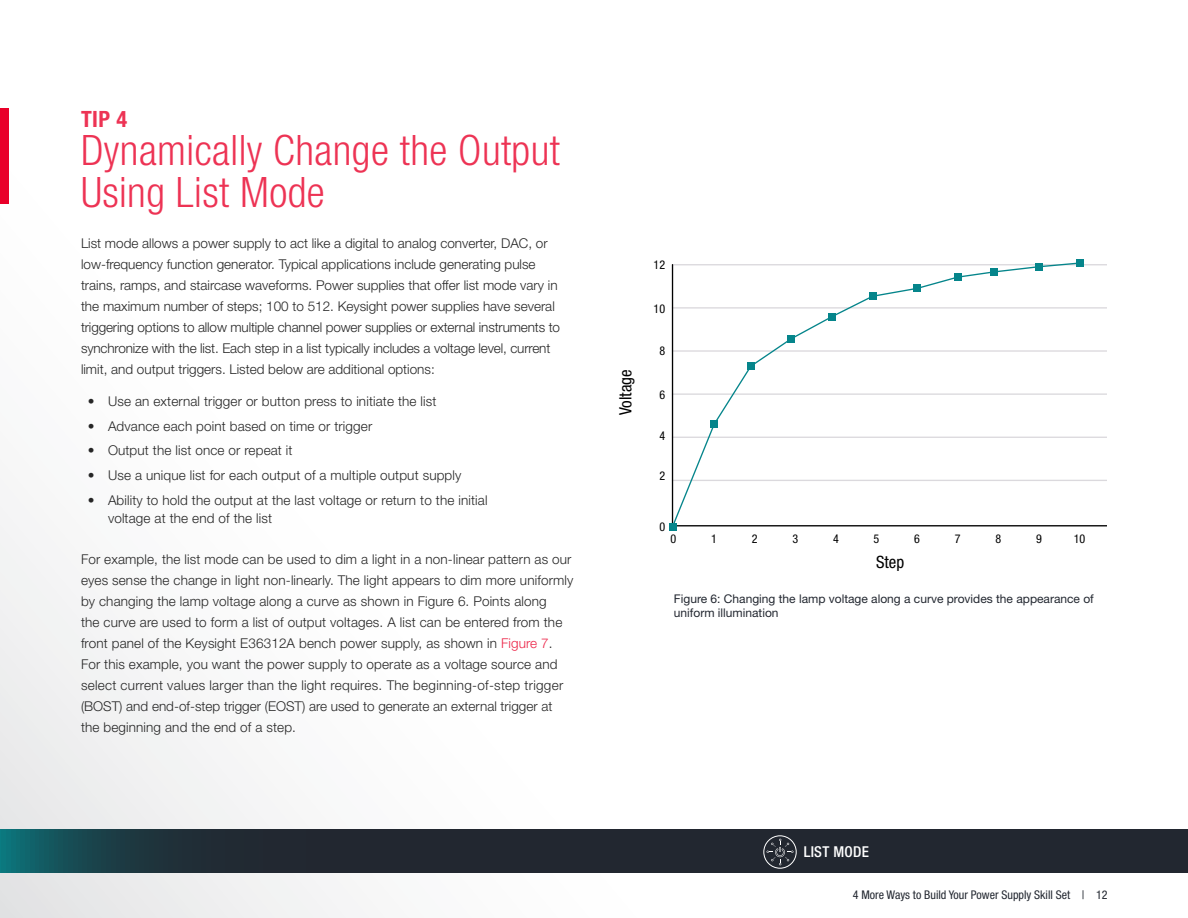
<style>
.page{position:relative;width:1188px;height:918px;background:#fff}
.page>*{position:absolute;margin:0;border:0;box-sizing:border-box;transform-origin:0 0}
.t1{font:300 condensed 42px/42px "Helvetica Neue LT Std";letter-spacing:.01em;color:#ed3354}
.t2{font:700 condensed 22.5px "Helvetica Neue LT Std";color:#ed3354}
.t3{font:condensed 16.95px "Helvetica Neue LT Std";color:#000}
.t4{font:500 condensed 15px "Helvetica Neue LT Std";letter-spacing:.02em;color:#fff}
.t5{font:300 13.5px/21px "Helvetica Neue LT Std";letter-spacing:.01em;color:#262626}
.t6{font:condensed 12.15px "Helvetica Neue LT Std";color:#000}
.t7{font:12px/14.4px "Helvetica Neue LT Std";color:#222730}
.t8{font:condensed 12px "Helvetica Neue LT Std";color:#222730}
.s1{color:#ec2649}
</style>
<div class="page">
<div style="left:0;top:108px;width:9px;height:96px;background:#e90029"></div>
<div style="left:669px;top:523px;width:7px;height:8px;background:#05858b"></div>
<div style="left:1076px;top:259px;width:7px;height:8px;background:#05858b"></div>
<svg style="left:672px;top:262px;width:408px;height:266px"></svg>
<svg style="left:0;top:829px;width:1188px;height:44px"></svg>
<div style="left:763px;top:835px;width:34px;height:34px;border:1px solid #fff;border-radius:50%"></div>
<svg style="left:767px;top:839px;width:26px;height:26px"></svg>
<h2 class="t2" style="left:81px;top:106px;width:48px">TIP 4</h2>
<h1 class="t1" style="left:81px;top:129px;width:480px">Dynamically Change the Output<br>Using List Mode</h1>
<p class="t5" style="left:81px;top:233px;width:481px">List mode allows a power supply to act like a digital to analog converter, DAC, or low-frequency function generator. Typical applications include generating pulse trains, ramps, and staircase waveforms. Power supplies that offer list mode vary in the maximum number of steps; 100 to 512. Keysight power supplies have several triggering options to allow multiple channel power supplies or external instruments to synchronize with the list. Each step in a list typically includes a voltage level, current limit, and output triggers. Listed below are additional options:</p>
<p class="t5" style="left:88px;top:390px;width:350px">• Use an external trigger or button press to initiate the list</p>
<p class="t5" style="left:88px;top:415px;width:286px">• Advance each point based on time or trigger</p>
<p class="t5" style="left:88px;top:440px;width:206px">• Output the list once or repeat it</p>
<p class="t5" style="left:88px;top:465px;width:375px">• Use a unique list for each output of a multiple output supply</p>
<p class="t5" style="left:108px;top:491px;width:381px;line-height:18px;text-indent:-20px">• Ability to hold the output at the last voltage or return to the initial voltage at the end of the list</p>
<p class="t5" style="left:81px;top:549px;width:494px">For example, the list mode can be used to dim a light in a non-linear pattern as our eyes sense the change in light non-linearly. The light appears to dim more uniformly by changing the lamp voltage along a curve as shown in Figure 6. Points along<br>the curve are used to form a list of output voltages. A list can be entered from the front panel of the Keysight E36312A bench power supply, as shown in <span class="s1">Figure 7</span>.<br>For this example, you want the power supply to operate as a voltage source and select current values larger than the light requires. The beginning-of-step trigger (BOST) and end-of-step trigger (EOST) are used to generate an external trigger at the beginning and the end of a step.</p>
<p class="t3" style="left:616px;top:415px;width:47px;rotate:-90deg">Voltage</p>
<p class="t6" style="left:654px;top:258px;width:13px">12</p>
<p class="t6" style="left:654px;top:301px;width:13px">10</p>
<p class="t6" style="left:659px;top:344px;width:7px">8</p>
<p class="t6" style="left:659px;top:387px;width:7px">6</p>
<p class="t6" style="left:659px;top:429px;width:7px">4</p>
<p class="t6" style="left:659px;top:469px;width:7px">2</p>
<p class="t6" style="left:659px;top:519px;width:7px">0</p>
<p class="t6" style="left:671px;top:531px;width:7px">0</p>
<p class="t6" style="left:752px;top:531px;width:7px">2</p>
<p class="t6" style="left:711px;top:531px;width:7px">1</p>
<p class="t6" style="left:833px;top:531px;width:7px">4</p>
<p class="t6" style="left:792px;top:531px;width:7px">3</p>
<p class="t6" style="left:874px;top:531px;width:7px">5</p>
<p class="t6" style="left:914px;top:531px;width:7px">6</p>
<p class="t6" style="left:955px;top:531px;width:7px">7</p>
<p class="t6" style="left:995px;top:531px;width:7px">8</p>
<p class="t6" style="left:1036px;top:531px;width:7px">9</p>
<p class="t6" style="left:1074px;top:531px;width:13px">10</p>
<p class="t3" style="left:876px;top:552px;width:30px">Step</p>
<p class="t7" style="left:674px;top:591px;width:421px">Figure 6: Changing the lamp voltage along a curve provides the appearance of uniform illumination</p>
<p class="t4" style="left:804px;top:843px;width:67px">LIST MODE</p>
<p class="t8" style="left:853px;top:887px;width:256px">4 More Ways to Build Your Power Supply Skill Set | 12</p>
</div>
